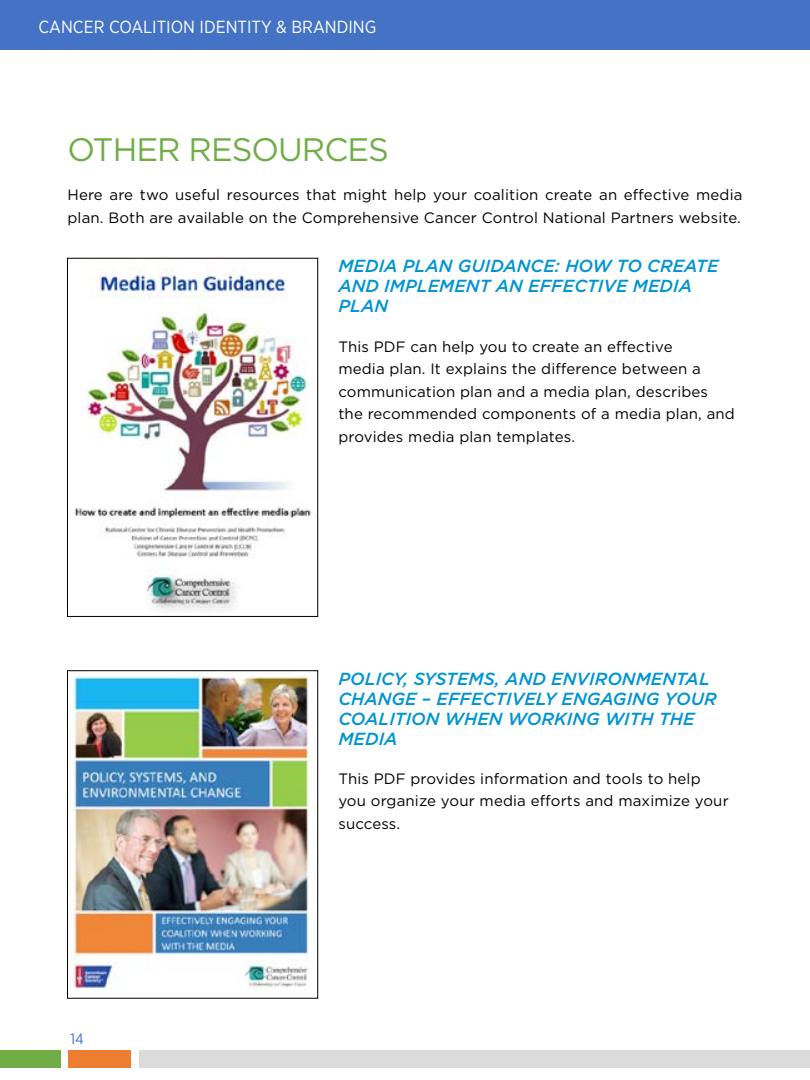
<style>
.page{position:relative;width:810px;height:1080px;background:#fff}
.page>*{position:absolute;margin:0;border:0;box-sizing:border-box;transform-origin:0 0}
.t1{font:32.5px "Gotham";letter-spacing:-.03em;color:#70ad47}
.t2{font:italic 500 17.5px/20px "Gotham";color:#0194d3}
.t3{font:17.5px "Gotham Narrow";color:#fff}
.t4{font:15px/22.5px "Gotham";letter-spacing:.01em;color:#000}
.t5{font:15px "Gotham Narrow";color:#4472c4}
</style>
<div class="page">
<div style="left:0;top:0;width:810px;height:50px;background:#4472c4"></div>
<div style="left:0;top:1051px;width:60px;height:17px;background:#70ad47"></div>
<div style="left:68px;top:1051px;width:62px;height:17px;background:#ed7d31"></div>
<div style="left:139px;top:1051px;width:671px;height:17px;background:#dbdbdb"></div>
<img style="left:69px;top:673px;width:240px;height:317px">
<div style="left:67px;top:671px;width:251px;height:327px;border:1px solid #000"></div>
<img style="left:75px;top:263px;width:238px;height:347px">
<div style="left:67px;top:258px;width:251px;height:359px;border:1px solid #000"></div>
<p class="t3" style="left:39px;top:16px;width:339px">CANCER COALITION IDENTITY &amp; BRANDING</p>
<h1 class="t1" style="left:68px;top:129px;width:323px">OTHER RESOURCES</h1>
<p class="t4" style="left:68px;top:183px;width:676px">Here are two useful resources that might help your coalition create an effective media plan. Both are available on the Comprehensive Cancer Control National Partners website.</p>
<p class="t2" style="left:338px;top:256px;width:382px">MEDIA PLAN GUIDANCE: HOW TO CREATE<br>AND IMPLEMENT AN EFFECTIVE MEDIA<br>PLAN</p>
<p class="t4" style="left:338px;top:335px;width:398px">This PDF can help you to create an effective<br>media plan. It explains the difference between a communication plan and a media plan, describes the recommended components of a media plan, and provides media plan templates.</p>
<p class="t5" style="left:70px;top:1030px;width:15px">14</p>
<p class="t2" style="left:338px;top:668px;width:380px">POLICY, SYSTEMS, AND ENVIRONMENTAL<br>CHANGE – EFFECTIVELY ENGAGING YOUR<br>COALITION WHEN WORKING WITH THE<br>MEDIA</p>
<p class="t4" style="left:338px;top:767px;width:392px">This PDF provides information and tools to help you organize your media efforts and maximize your success.</p>
</div>
